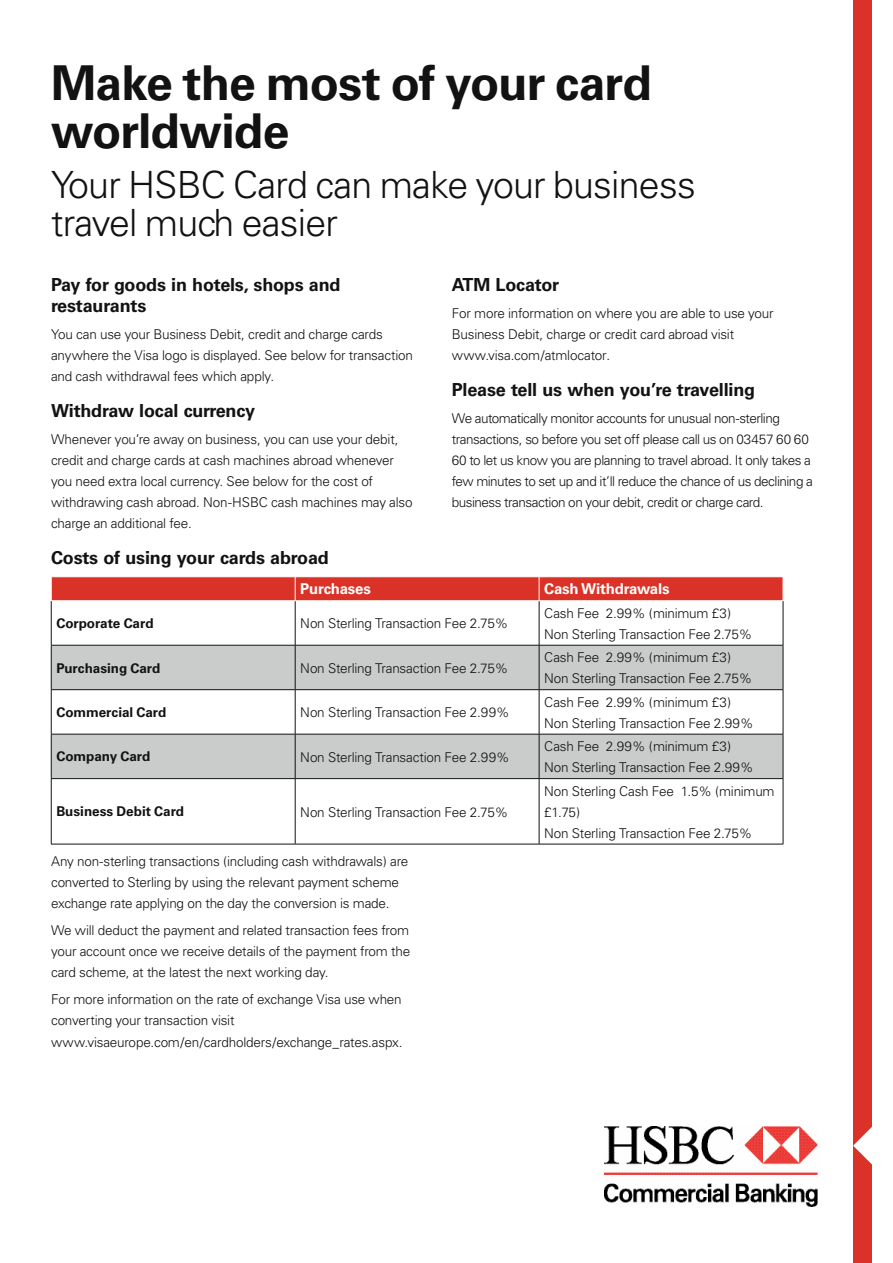
<style>
.page{position:relative;width:893px;height:1263px;background:#fff}
.page>*{position:absolute;margin:0;border:0;box-sizing:border-box;transform-origin:0 0}
.t1{font:700 48px/48px "Univers";letter-spacing:-.02em;color:#121212}
.t2{font:300 37.5px/37.5px "Univers";letter-spacing:-.02em;color:#121212}
.t3{font:700 18px/21px "Univers";letter-spacing:-.01em;color:#121212}
.t4{font:700 15px "Univers";letter-spacing:-.01em;color:#fff}
.t5{font:300 13.5px/21px "Univers";letter-spacing:-.015em;color:#121212}
.t6{font:300 13.5px/21px "Univers";letter-spacing:-.035em;color:#121212}
.t7{font:700 13.5px "Univers";letter-spacing:-.005em;color:#121212}
</style>
<div class="page">
<svg style="left:52px;top:646px;width:731px;height:132px;fill:#c9cccb"></svg>
<hr style="left:295px;top:601px;width:1px;height:44px;background:#121212">
<hr style="left:539px;top:601px;width:1px;height:44px;background:#121212">
<hr style="left:51px;top:645px;width:244px;height:1px;background:#121212">
<hr style="left:295px;top:645px;width:244px;height:1px;background:#121212">
<hr style="left:295px;top:645px;width:1px;height:44px;background:#121212">
<hr style="left:539px;top:645px;width:244px;height:1px;background:#121212">
<hr style="left:539px;top:645px;width:1px;height:44px;background:#121212">
<hr style="left:51px;top:689px;width:244px;height:1px;background:#121212">
<hr style="left:295px;top:689px;width:244px;height:1px;background:#121212">
<hr style="left:295px;top:690px;width:1px;height:44px;background:#121212">
<hr style="left:539px;top:689px;width:244px;height:1px;background:#121212">
<hr style="left:539px;top:690px;width:1px;height:44px;background:#121212">
<hr style="left:51px;top:734px;width:244px;height:1px;background:#121212">
<hr style="left:295px;top:734px;width:244px;height:1px;background:#121212">
<hr style="left:295px;top:734px;width:1px;height:44px;background:#121212">
<hr style="left:539px;top:734px;width:244px;height:1px;background:#121212">
<hr style="left:539px;top:734px;width:1px;height:44px;background:#121212">
<hr style="left:51px;top:778px;width:244px;height:1px;background:#121212">
<hr style="left:295px;top:778px;width:244px;height:1px;background:#121212">
<hr style="left:295px;top:779px;width:1px;height:65px;background:#121212">
<hr style="left:539px;top:778px;width:244px;height:1px;background:#121212">
<hr style="left:539px;top:779px;width:1px;height:65px;background:#121212">
<hr style="left:51px;top:601px;width:1px;height:44px;background:#121212">
<hr style="left:783px;top:601px;width:1px;height:44px;background:#121212">
<hr style="left:51px;top:645px;width:1px;height:44px;background:#121212">
<hr style="left:783px;top:645px;width:1px;height:44px;background:#121212">
<hr style="left:51px;top:690px;width:1px;height:44px;background:#121212">
<hr style="left:783px;top:690px;width:1px;height:44px;background:#121212">
<hr style="left:51px;top:734px;width:1px;height:44px;background:#121212">
<hr style="left:783px;top:734px;width:1px;height:44px;background:#121212">
<hr style="left:51px;top:779px;width:1px;height:65px;background:#121212">
<hr style="left:783px;top:779px;width:1px;height:65px;background:#121212">
<hr style="left:51px;top:844px;width:244px;height:1px;background:#121212">
<hr style="left:295px;top:844px;width:244px;height:1px;background:#121212">
<hr style="left:539px;top:844px;width:244px;height:1px;background:#121212">
<div style="left:51px;top:577px;width:732px;height:23px;background:#da3227"></div>
<div style="left:853px;top:0;width:18px;height:1263px;background:#da3227"></div>
<svg style="left:853px;top:1126px;width:19px;height:39px"></svg>
<img style="left:604px;top:1127px;width:213px;height:79px">
<h1 class="t1" style="left:51px;top:59px;width:602px">Make the most of your card worldwide</h1>
<h2 class="t2" style="left:51px;top:166px;width:646px">Your HSBC Card can make your business travel much easier</h2>
<h3 class="t3" style="left:51px;top:274px;width:291px">Pay for goods in hotels, shops and restaurants</h3>
<p class="t5" style="left:51px;top:324px;width:363px">You can use your Business Debit, credit and charge cards anywhere the Visa logo is displayed. See below for transaction and cash withdrawal fees which apply.</p>
<h3 class="t3" style="left:51px;top:400px;width:206px">Withdraw local currency</h3>
<p class="t5" style="left:51px;top:429px;width:363px">Whenever you’re away on business, you can use your debit, credit and charge cards at cash machines abroad whenever you need extra local currency. See below for the cost of withdrawing cash abroad. Non-HSBC cash machines may also charge an additional fee.</p>
<h3 class="t3" style="left:452px;top:274px;width:109px">ATM Locator</h3>
<p class="t5" style="left:452px;top:303px;width:323px">For more information on where you are able to use your<br>Business Debit, charge or credit card abroad visit www.visa.com/atmlocator.</p>
<h3 class="t3" style="left:452px;top:379px;width:305px">Please tell us when you’re travelling</h3>
<p class="t6" style="left:452px;top:408px;width:363px">We automatically monitor accounts for unusual non-sterling transactions, so before you set off please call us on 03457 60 60<br>60 to let us know you are planning to travel abroad. It only takes a few minutes to set up and it’ll reduce the chance of us declining a business transaction on your debit, credit or charge card.</p>
<h3 class="t3" style="left:51px;top:547px;width:279px">Costs of using your cards abroad</h3>
<p class="t4" style="left:300px;top:580px;width:72px">Purchases</p>
<p class="t4" style="left:544px;top:580px;width:127px">Cash Withdrawals</p>
<p class="t7" style="left:56px;top:615px;width:99px">Corporate Card</p>
<p class="t5" style="left:300px;top:613px;width:210px">Non Sterling Transaction Fee 2.75%</p>
<p class="t5" style="left:544px;top:602px;width:210px">Cash Fee 2.99% (minimum £3)<br>Non Sterling Transaction Fee 2.75%</p>
<p class="t7" style="left:56px;top:660px;width:106px">Purchasing Card</p>
<p class="t5" style="left:300px;top:657px;width:210px">Non Sterling Transaction Fee 2.75%</p>
<p class="t5" style="left:544px;top:647px;width:210px">Cash Fee 2.99% (minimum £3)<br>Non Sterling Transaction Fee 2.75%</p>
<p class="t7" style="left:56px;top:704px;width:112px">Commercial Card</p>
<p class="t5" style="left:300px;top:702px;width:211px">Non Sterling Transaction Fee 2.99%</p>
<p class="t5" style="left:544px;top:691px;width:211px">Cash Fee 2.99% (minimum £3)<br>Non Sterling Transaction Fee 2.99%</p>
<p class="t7" style="left:56px;top:749px;width:96px">Company Card</p>
<p class="t5" style="left:300px;top:746px;width:211px">Non Sterling Transaction Fee 2.99%</p>
<p class="t5" style="left:544px;top:736px;width:211px">Cash Fee 2.99% (minimum £3)<br>Non Sterling Transaction Fee 2.99%</p>
<p class="t7" style="left:56px;top:804px;width:129px">Business Debit Card</p>
<p class="t5" style="left:300px;top:801px;width:210px">Non Sterling Transaction Fee 2.75%</p>
<p class="t5" style="left:544px;top:780px;width:232px">Non Sterling Cash Fee 1.5% (minimum £1.75)<br>Non Sterling Transaction Fee 2.75%</p>
<p class="t5" style="left:51px;top:850px;width:359px">Any non-sterling transactions (including cash withdrawals) are converted to Sterling by using the relevant payment scheme exchange rate applying on the day the conversion is made.</p>
<p class="t5" style="left:51px;top:920px;width:361px;text-align:justify">We will deduct the payment and related transaction fees from your account once we receive details of the payment from the card scheme, at the latest the next working day.</p>
<p class="t5" style="left:51px;top:989px;width:353px">For more information on the rate of exchange Visa use when converting your transaction visit www.visaeurope.com/en/cardholders/exchange_rates.aspx.</p>
</div>
